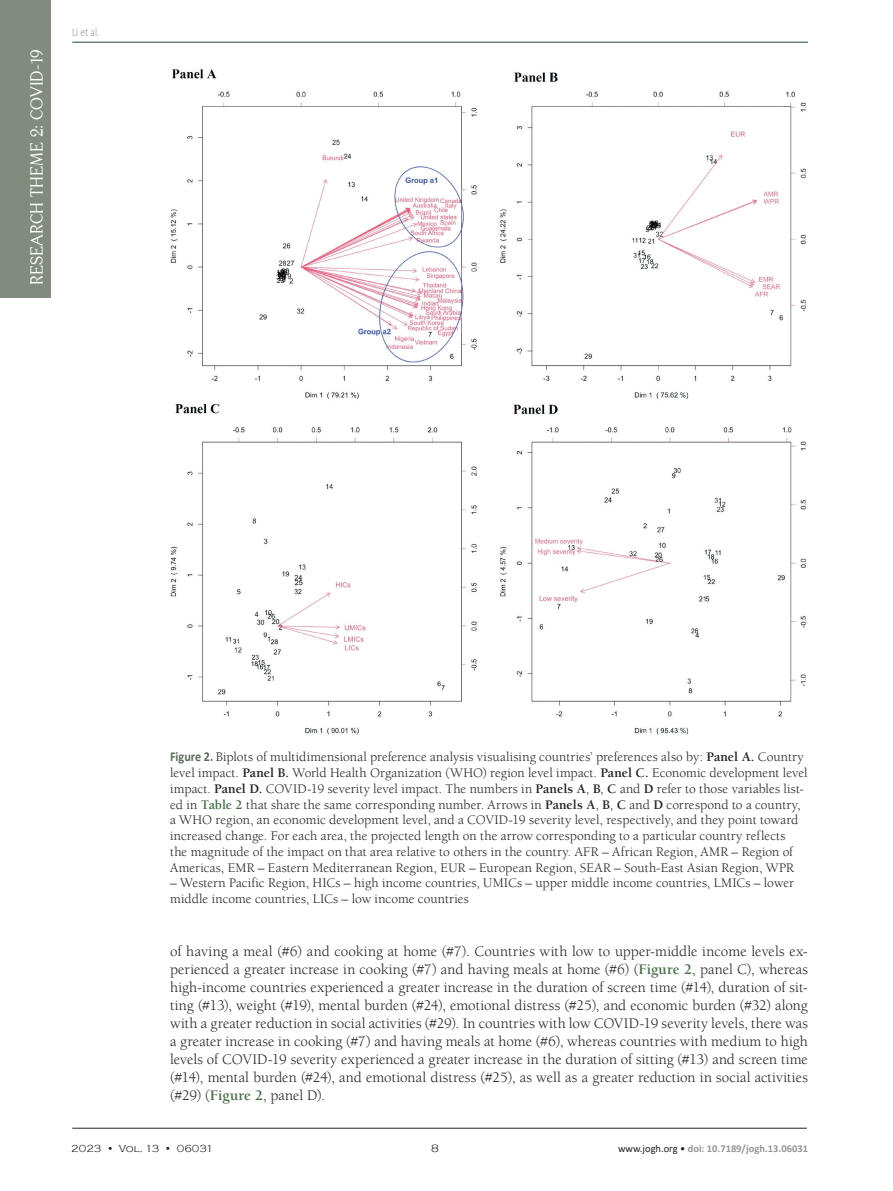
<style>
.page{position:relative;width:893px;height:1191px;background:#fff}
.page>*{position:absolute;margin:0;border:0;box-sizing:border-box;transform-origin:0 0}
.t1{font:17.1px "Centabel";letter-spacing:.005em;color:#fff}
.Tekst_Osnovni{font:15px/18px "Berkeley Std";color:#231f20;text-align:justify}
.potpisi_Figure_Table{font:13.5px/15.8px "Berkeley Std";letter-spacing:.005em;color:#231f20}
.t2{font:300 12px "Calibri";color:#939598;scale:.8 1}
.t3{font:300 10.95px "Copperplate Gothic";color:#231f20}
.t4{font:700 10.5px "Calibri";color:#939598}
.t5{font:300 10.5px "Copperplate Gothic";color:#231f20}
.s1{font-family:"Calibri";font-weight:700;color:#5d6e5c}
.s2{font-weight:700}
.s3{font-weight:700;color:#477045}
.s4{font-weight:400;color:#231f20}
</style>
<div class="page">
<hr style="left:72px;top:1128px;width:735px;height:1px;background:#231f20">
<hr style="left:72px;top:42px;width:736px;height:1px;background:#204c34">
<div style="left:0;top:0;width:51px;height:298px;background:#828c7e"></div>
<img style="left:170px;top:69px;width:636px;height:666px">
<p class="t1" style="left:27px;top:285px;width:237px;rotate:-90deg">RESEARCH THEME 2: COVID-19</p>
<p class="t2" style="left:72px;top:25px;width:36px">Li et al.</p>
<p class="potpisi_Figure_Table" style="left:170px;top:749px;width:639px"><span class="s1">Figure 2.</span> Biplots of multidimensional preference analysis visualising countries’ preferences also by: <span class="s2">Panel A.</span> Country level impact. <span class="s2">Panel B.</span> World Health Organization (WHO) region level impact. <span class="s2">Panel C.</span> Economic development level impact. <span class="s2">Panel D.</span> COVID-19 severity level impact. The numbers in <span class="s2">Panels A</span>, <span class="s2">B</span>, <span class="s2">C</span> and <span class="s2">D</span> refer to those variables list&shy;ed in <span class="s3">Table 2</span> that share the same corresponding number. Arrows in <span class="s2">Panels A</span>, <span class="s2">B</span>, <span class="s2">C</span> and <span class="s2">D</span> correspond to a country, a WHO region, an economic development level, and a COVID-19 severity level, respectively, and they point toward increased change. For each area, the projected length on the arrow corresponding to a particular country reflects<br>the magnitude of the impact on that area relative to others in the country. AFR – African Region, AMR – Region of Americas, EMR – Eastern Mediterranean Region, EUR – European Region, SEAR – South-East Asian Region, WPR</p>
<p class="potpisi_Figure_Table" style="left:170px;top:875px;width:625px">– Western Pacific Region, HICs – high income countries, UMICs – upper middle income countries, LMICs – lower middle income countries, LICs – low income countries</p>
<p class="Tekst_Osnovni" style="left:170px;top:942px;width:639px">of having a meal (#6) and cooking at home (#7). Countries with low to upper-middle income levels ex&shy;perienced a greater increase in cooking (#7) and having meals at home (#6) (<span class="s3">Figure 2</span>, panel C), whereas high-income countries experienced a greater increase in the duration of screen time (#14), duration of sit&shy;ting (#13), weight (#19), mental burden (#24), emotional distress (#25), and economic burden (#32) along with a greater reduction in social activities (#29). In countries with low COVID-19 severity levels, there was a greater increase in cooking (#7) and having meals at home (#6), whereas countries with medium to high levels of COVID-19 severity experienced a greater increase in the duration of sitting (#13) and screen time (#14), mental burden (#24), and emotional distress (#25), as well as a greater reduction in social activities (#29) (<span class="s3">Figure 2</span>, panel D).</p>
<p class="t5" style="left:71px;top:1142px;width:144px">2023 • Vol. 13 • 06031</p>
<p class="t3" style="left:431px;top:1142px;width:9px">8</p>
<p class="t4" style="left:618px;top:1141px;width:191px"><span class="s4">www.jogh.org •</span> doi: 10.7189/jogh.13.06031</p>
</div>
